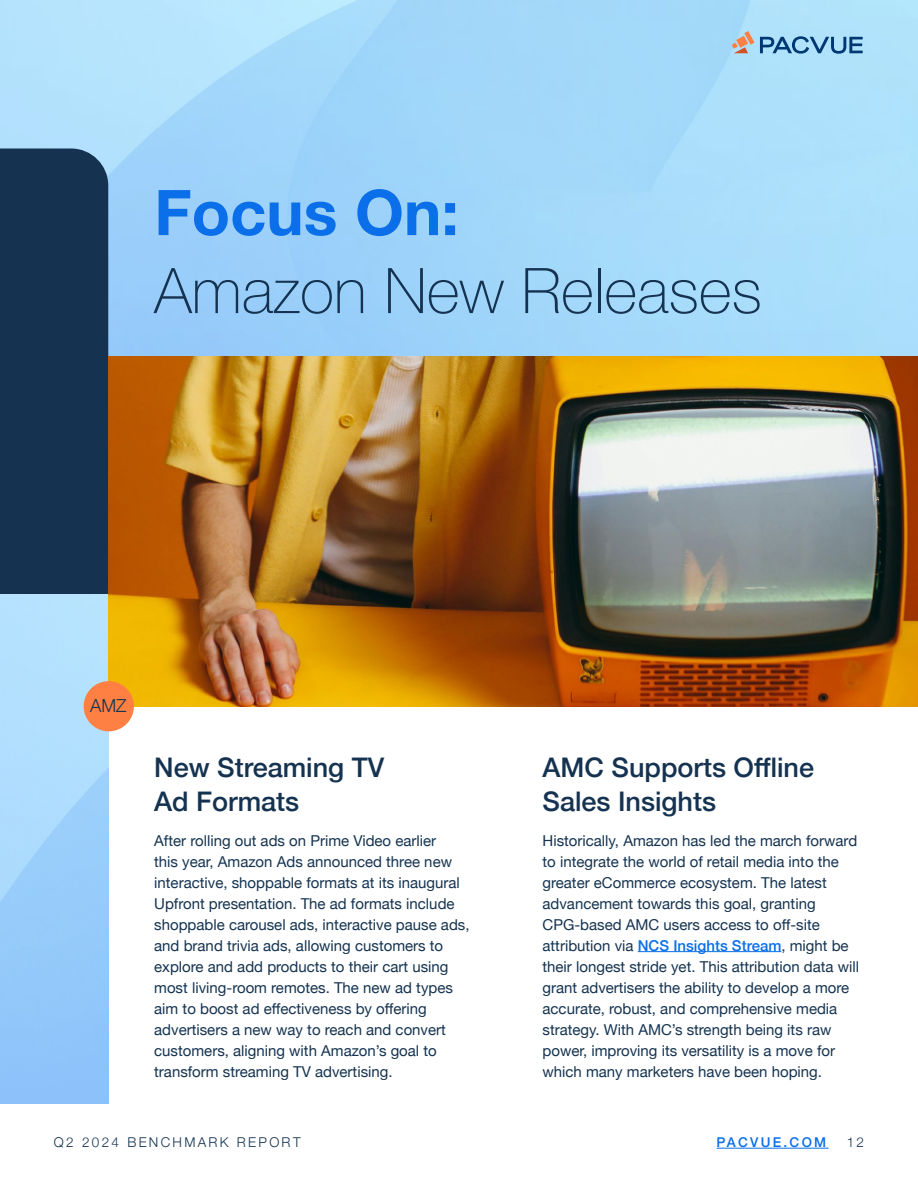
<style>
.page{position:relative;width:918px;height:1188px;background:#fff}
.page>*{position:absolute;margin:0;border:0;box-sizing:border-box;transform-origin:0 0}
.t1{font:100 63px "Helvetica Neue";color:#153350}
.t2{font:700 63px "Helvetica Neue";color:#0a6fe8}
.t3{font:500 27px "Helvetica Neue";color:#153350}
.Table_of_Contents_Link{font:300 18px "Helvetica Neue";color:#153350}
.t4{font:15px/21px "Helvetica Neue";color:#153350}
.t5{font:300 13.5px "Helvetica Neue";letter-spacing:.17em;color:#153350}
.t6{font:500 13.5px "Helvetica Neue";letter-spacing:.17em;color:#0a6fe8}
.s1{font-weight:500;color:#0a6fe8}
</style>
<div class="page">
<div style="left:0;top:148px;width:108px;height:446px;background:#153350"></div>
<img style="left:0;top:594px;width:108px;height:510px">
<hr style="left:717px;top:1148px;width:112px;height:1px;background:#0a6fe8">
<img style="left:108px;top:356px;width:810px;height:350px">
<svg style="left:732px;top:31px;width:131px;height:23px;background:#8bb3ce"></svg>
<hr style="left:638px;top:951px;width:143px;height:1px;background:#0a6fe8">
<div style="left:84px;top:681px;width:50px;height:50px;background:#ff8042;border-radius:50%"></div>
<p class="t2" style="left:154px;top:163px;width:306px">Focus On:</p>
<p class="t1" style="left:154px;top:243px;width:609px">Amazon New Releases</p>
<p class="Table_of_Contents_Link" style="left:90px;top:691px;width:38px">AMZ</p>
<p class="t3" style="left:154px;top:745px;width:232px">New Streaming TV</p>
<p class="t3" style="left:154px;top:780px;width:147px">Ad Formats</p>
<p class="t4" style="left:154px;top:831px;width:317px">After rolling out ads on Prime Video earlier<br>this year, Amazon Ads announced three new interactive, shoppable formats at its inaugural Upfront presentation. The ad formats include shoppable carousel ads, interactive pause ads, and brand trivia ads, allowing customers to explore and add products to their cart using most living-room remotes. The new ad types aim to boost ad effectiveness by offering advertisers a new way to reach and convert customers, aligning with Amazon’s goal to transform streaming TV advertising.</p>
<p class="t3" style="left:543px;top:745px;width:273px">AMC Supports Offline</p>
<p class="t3" style="left:543px;top:780px;width:175px">Sales Insights</p>
<p class="t4" style="left:543px;top:831px;width:318px">Historically, Amazon has led the march forward to integrate the world of retail media into the greater eCommerce ecosystem. The latest advancement towards this goal, granting CPG-based AMC users access to off-site attribution via <span class="s1">NCS Insights Stream</span>, might be their longest stride yet. This attribution data will grant advertisers the ability to develop a more accurate, robust, and comprehensive media strategy. With AMC’s strength being its raw power, improving its versatility is a move for which many marketers have been hoping.</p>
<p class="t5" style="left:54px;top:1131px;width:248px">Q2 2024 BENCHMARK REPORT</p>
<p class="t6" style="left:717px;top:1132px;width:111px">PACVUE.COM</p>
<p class="t5" style="left:847px;top:1131px;width:19px">12</p>
</div>
